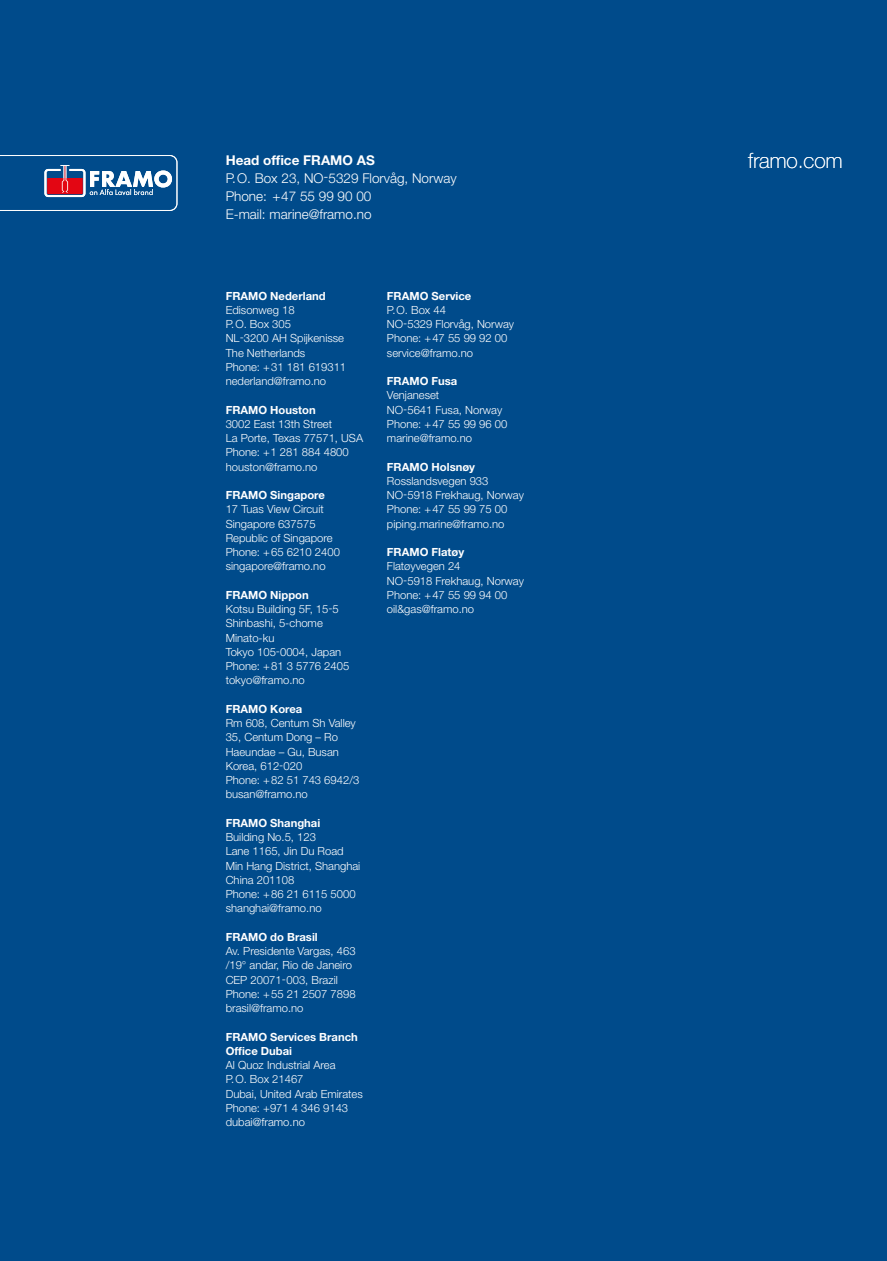
<style>
.page{position:relative;width:887px;height:1261px;background:#004b8b}
.page>*{position:absolute;margin:0;border:0;box-sizing:border-box;transform-origin:0 0}
.t1{font:100 21px "Helvetica Neue LT Pro";color:#fff}
.t2{font:300 13.5px "Helvetica Neue LT Std";color:#fff}
.t3{font:700 13.5px "Helvetica Neue LT Std";color:#fff}
.Address{font:300 11.25px/14.2px "Helvetica Neue LT Std";color:#fff}
.Address-2{font:700 11.25px/14.2px "Helvetica Neue LT Std";color:#fff}
</style>
<div class="page">
<svg style="left:0;top:155px;width:178px;height:56px"></svg>
<p class="t3" style="left:226px;top:152px;width:151px">Head office FRAMO AS</p>
<p class="t2" style="left:226px;top:170px;width:232px">P.O. Box 23, NO-5329 Florvåg, Norway</p>
<p class="t2" style="left:226px;top:188px;width:147px">Phone: +47 55 99 90 00</p>
<p class="t2" style="left:226px;top:206px;width:147px">E-mail: marine@framo.no</p>
<p class="Address-2" style="left:226px;top:288px;width:101px">FRAMO Nederland</p>
<p class="Address" style="left:226px;top:303px;width:70px">Edisonweg 18</p>
<p class="Address" style="left:226px;top:317px;width:67px">P.O. Box 305</p>
<p class="Address" style="left:226px;top:331px;width:120px">NL-3200 AH Spijkenisse</p>
<p class="Address" style="left:226px;top:345px;width:81px">The Netherlands</p>
<p class="Address" style="left:226px;top:360px;width:122px">Phone: +31 181 619311</p>
<p class="Address" style="left:226px;top:374px;width:102px">nederland@framo.no</p>
<p class="Address-2" style="left:226px;top:402px;width:92px">FRAMO Houston</p>
<p class="Address" style="left:226px;top:417px;width:108px">3002 East 13th Street</p>
<p class="Address" style="left:226px;top:431px;width:139px">La Porte, Texas 77571, USA<br>Phone: +1 281 884 4800 houston@framo.no</p>
<p class="Address-2" style="left:226px;top:488px;width:101px">FRAMO Singapore</p>
<p class="Address" style="left:226px;top:502px;width:100px">17 Tuas View Circuit</p>
<p class="Address" style="left:226px;top:516px;width:91px">Singapore 637575</p>
<p class="Address" style="left:226px;top:531px;width:108px">Republic of Singapore</p>
<p class="Address" style="left:226px;top:545px;width:116px">Phone: +65 6210 2400</p>
<p class="Address" style="left:226px;top:559px;width:101px">singapore@framo.no</p>
<p class="Address-2" style="left:226px;top:588px;width:85px">FRAMO Nippon</p>
<p class="Address" style="left:226px;top:602px;width:115px">Kotsu Building 5F, 15-5</p>
<p class="Address" style="left:226px;top:616px;width:99px">Shinbashi, 5-chome</p>
<p class="Address" style="left:226px;top:630px;width:50px">Minato-ku</p>
<p class="Address" style="left:226px;top:645px;width:125px">Tokyo 105-0004, Japan<br>Phone: +81 3 5776 2405</p>
<p class="Address" style="left:226px;top:673px;width:81px">tokyo@framo.no</p>
<p class="Address-2" style="left:226px;top:702px;width:78px">FRAMO Korea</p>
<p class="Address" style="left:226px;top:716px;width:132px">Rm 608, Centum Sh Valley</p>
<p class="Address" style="left:226px;top:730px;width:114px">35, Centum Dong – Ro</p>
<p class="Address" style="left:226px;top:744px;width:115px">Haeundae – Gu, Busan</p>
<p class="Address" style="left:226px;top:759px;width:78px">Korea, 612-020</p>
<p class="Address" style="left:226px;top:773px;width:135px">Phone: +82 51 743 6942/3</p>
<p class="Address" style="left:226px;top:787px;width:84px">busan@framo.no</p>
<p class="Address-2" style="left:226px;top:816px;width:96px">FRAMO Shanghai</p>
<p class="Address" style="left:226px;top:830px;width:92px">Building No.5, 123</p>
<p class="Address" style="left:226px;top:844px;width:119px">Lane 1165, Jin Du Road</p>
<p class="Address" style="left:226px;top:858px;width:136px">Min Hang District, Shanghai</p>
<p class="Address" style="left:226px;top:873px;width:70px">China 201108</p>
<p class="Address" style="left:226px;top:887px;width:131px">Phone: +86 21 6115 5000</p>
<p class="Address" style="left:226px;top:901px;width:97px">shanghai@framo.no</p>
<p class="Address-2" style="left:226px;top:930px;width:94px">FRAMO do Brasil</p>
<p class="Address" style="left:226px;top:944px;width:131px">Av. Presidente Vargas, 463 /19° andar, Rio de Janeiro<br>CEP 20071-003, Brazil</p>
<p class="Address" style="left:226px;top:987px;width:131px">Phone: +55 21 2507 7898 brasil@framo.no</p>
<p class="Address-2" style="left:226px;top:1029px;width:134px">FRAMO Services Branch<br>Office Dubai</p>
<p class="Address" style="left:226px;top:1058px;width:111px">Al Quoz Industrial Area</p>
<p class="Address" style="left:226px;top:1072px;width:79px">P.O. Box 21467</p>
<p class="Address" style="left:226px;top:1086px;width:139px">Dubai, United Arab Emirates<br>Phone: +971 4 346 9143</p>
<p class="Address" style="left:226px;top:1115px;width:81px">dubai@framo.no</p>
<p class="Address-2" style="left:387px;top:288px;width:86px">FRAMO Service</p>
<p class="Address" style="left:387px;top:303px;width:61px">P.O. Box 44</p>
<p class="Address" style="left:387px;top:317px;width:129px">NO-5329 Florvåg, Norway</p>
<p class="Address" style="left:387px;top:331px;width:122px">Phone: +47 55 99 92 00</p>
<p class="Address" style="left:387px;top:345px;width:88px">service@framo.no</p>
<p class="Address-2" style="left:387px;top:374px;width:72px">FRAMO Fusa</p>
<p class="Address" style="left:387px;top:388px;width:54px">Venjaneset</p>
<p class="Address" style="left:387px;top:402px;width:117px">NO-5641 Fusa, Norway</p>
<p class="Address" style="left:387px;top:417px;width:122px">Phone: +47 55 99 96 00</p>
<p class="Address" style="left:387px;top:431px;width:87px">marine@framo.no</p>
<p class="Address-2" style="left:387px;top:459px;width:90px">FRAMO Holsnøy</p>
<p class="Address" style="left:387px;top:474px;width:103px">Rosslandsvegen 933</p>
<p class="Address" style="left:387px;top:488px;width:138px">NO-5918 Frekhaug, Norway<br>Phone: +47 55 99 75 00</p>
<p class="Address" style="left:387px;top:516px;width:119px">piping.marine@framo.no</p>
<p class="Address-2" style="left:387px;top:545px;width:79px">FRAMO Flatøy</p>
<p class="Address" style="left:387px;top:559px;width:75px">Flatøyvegen 24</p>
<p class="Address" style="left:387px;top:573px;width:138px">NO-5918 Frekhaug, Norway</p>
<p class="Address" style="left:387px;top:588px;width:122px">Phone: +47 55 99 94 00</p>
<p class="Address" style="left:387px;top:602px;width:89px">oil&amp;gas@framo.no</p>
<p class="t1" style="left:748px;top:148px;width:96px">framo.com</p>
</div>
